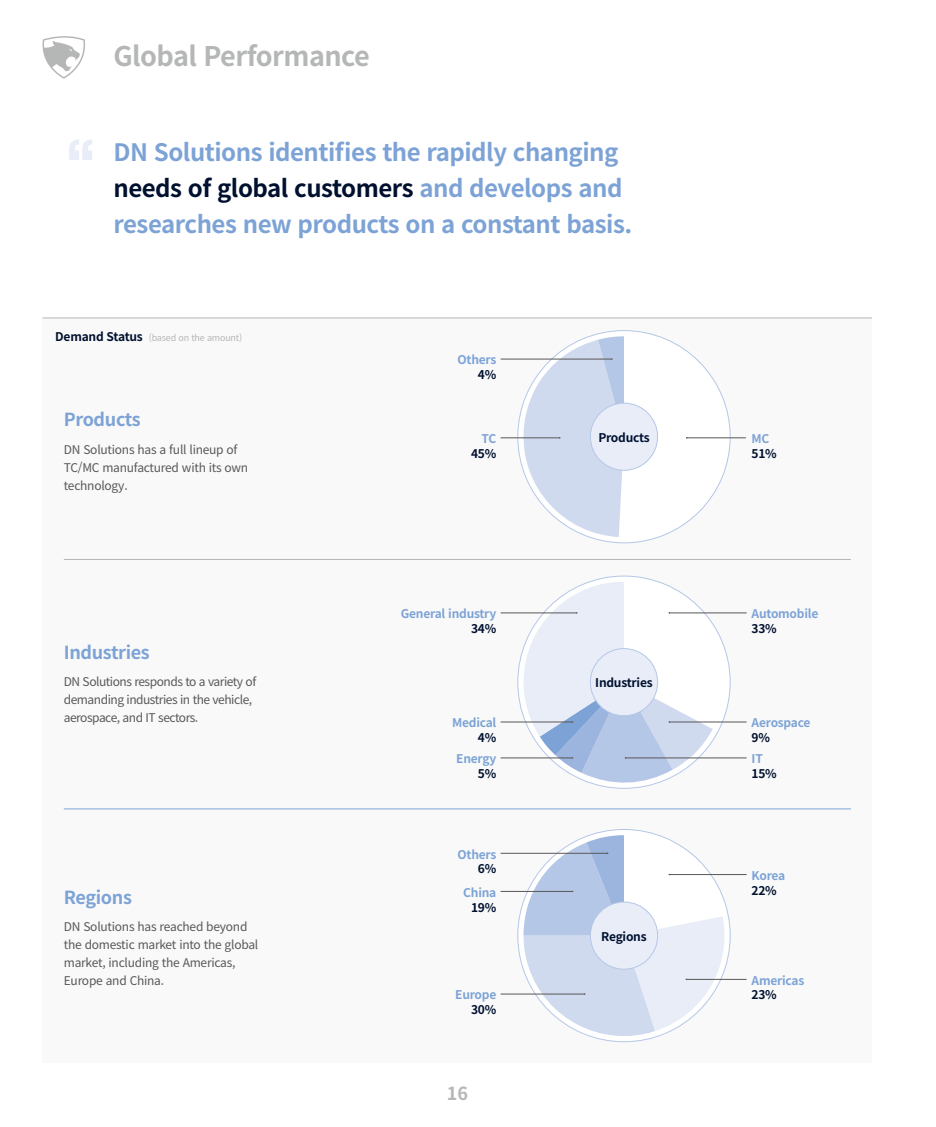
<style>
.page{position:relative;width:936px;height:1127px;background:#fff}
.page>*{position:absolute;margin:0;border:0;box-sizing:border-box;transform-origin:0 0}
.t1{font:700 27px "Noto Sans CJ Kkr";letter-spacing:-.02em;color:#b5b6b6}
.t2{font:700 24px/36px "Noto Sans CJ Kkr";letter-spacing:-.02em;color:#7da3d6}
.t3{font:700 18px "Noto Sans CJ Kkr";letter-spacing:-.02em;color:#7da3d6}
.t4{font:700 18px "Noto Sans KR";color:#b5b6b6}
.t5{font:12px/18px "Noto Sans CJ Kkr";letter-spacing:-.02em;color:#595757}
.t6{font:700 12px "Noto Sans CJ Kkr";letter-spacing:-.02em;color:#7da3d6}
.t7{font:12px/18px "Noto Sans CJ Kkr";letter-spacing:-.04em;color:#595757}
.t8{font:700 12px "Noto Sans CJ Kkr";letter-spacing:-.02em;color:#00102f}
.t9{font:9px "Noto Sans CJ Kkr";letter-spacing:-.02em;color:#b5b6b6}
.s1{color:#00102f}
.s2{font-weight:700;font-size:12px;color:#00102f}
</style>
<div class="page">
<svg style="left:43px;top:36px;width:42px;height:43px"></svg>
<svg style="left:69px;top:140px;width:23px;height:20px"></svg>
<div style="left:43px;top:318px;width:829px;height:745px;background:#f9f9f9"></div>
<hr style="left:43px;top:318px;width:829px;height:1px;background:#b5b6b6">
<hr style="left:64px;top:559px;width:786px;height:1px;background:#b5b6b6">
<hr style="left:64px;top:808px;width:786px;height:1px;background:#7da3d6">
<hr style="left:500px;top:437px;width:59px;height:1px;background:#595757">
<hr style="left:686px;top:437px;width:59px;height:1px;background:#595757">
<hr style="left:500px;top:359px;width:111px;height:1px;background:#595757">
<svg style="left:520px;top:336px;width:204px;height:201px"></svg>
<hr style="left:500px;top:613px;width:76px;height:1px;background:#595757">
<hr style="left:500px;top:722px;width:72px;height:1px;background:#595757">
<hr style="left:500px;top:891px;width:72px;height:1px;background:#595757">
<hr style="left:500px;top:994px;width:84px;height:1px;background:#595757">
<hr style="left:500px;top:853px;width:107px;height:1px;background:#595757">
<hr style="left:500px;top:758px;width:72px;height:1px;background:#595757">
<hr style="left:625px;top:758px;width:121px;height:1px;background:#595757">
<hr style="left:669px;top:722px;width:77px;height:1px;background:#595757">
<hr style="left:669px;top:874px;width:77px;height:1px;background:#595757">
<hr style="left:686px;top:979px;width:60px;height:1px;background:#595757">
<svg style="left:523px;top:835px;width:209px;height:208px"></svg>
<hr style="left:669px;top:613px;width:77px;height:1px;background:#595757">
<svg style="left:509px;top:582px;width:215px;height:205px"></svg>
<h1 class="t1" style="left:113px;top:41px;width:258px">Global Performance</h1>
<h2 class="t2" style="left:113px;top:134px;width:520px">DN Solutions identifies the rapidly changing <span class="s1">needs of global customers</span> and develops and researches new products on a constant basis.</h2>
<p class="t9" style="left:55px;top:333px;width:188px"><span class="s2">Demand Status</span> (based on the amount)</p>
<h3 class="t3" style="left:64px;top:409px;width:78px">Products</h3>
<p class="t5" style="left:64px;top:440px;width:186px">DN Solutions has a full lineup of<br>TC/MC manufactured with its own technology.</p>
<h3 class="t3" style="left:64px;top:642px;width:88px">Industries</h3>
<p class="t7" style="left:64px;top:673px;width:194px">DN Solutions responds to a variety of demanding industries in the vehicle, aerospace, and IT sectors.</p>
<h3 class="t3" style="left:64px;top:887px;width:70px">Regions</h3>
<p class="t5" style="left:64px;top:918px;width:196px">DN Solutions has reached beyond the domestic market into the global market, including the Americas,<br>Europe and China.</p>
<p class="t6" style="left:457px;top:353px;width:40px">Others</p>
<p class="t8" style="left:478px;top:368px;width:20px">4%</p>
<p class="t6" style="left:481px;top:432px;width:16px">TC</p>
<p class="t8" style="left:471px;top:447px;width:27px">45%</p>
<p class="t6" style="left:401px;top:607px;width:97px">General industry</p>
<p class="t8" style="left:471px;top:622px;width:27px">34%</p>
<p class="t6" style="left:452px;top:716px;width:46px">Medical</p>
<p class="t6" style="left:456px;top:752px;width:42px">Energy</p>
<p class="t8" style="left:478px;top:731px;width:20px">4%</p>
<p class="t8" style="left:478px;top:767px;width:20px">5%</p>
<p class="t6" style="left:457px;top:847px;width:40px">Others</p>
<p class="t6" style="left:463px;top:885px;width:35px">China</p>
<p class="t8" style="left:478px;top:862px;width:20px">6%</p>
<p class="t8" style="left:471px;top:900px;width:27px">19%</p>
<p class="t6" style="left:455px;top:988px;width:43px">Europe</p>
<p class="t8" style="left:471px;top:1003px;width:27px">30%</p>
<h3 class="t4" style="left:446px;top:1083px;width:23px">16</h3>
<p class="t8" style="left:598px;top:431px;width:53px">Products</p>
<p class="t8" style="left:595px;top:676px;width:59px">Industries</p>
<p class="t8" style="left:601px;top:930px;width:47px">Regions</p>
<p class="t6" style="left:751px;top:432px;width:19px">MC</p>
<p class="t8" style="left:751px;top:447px;width:27px">51%</p>
<p class="t6" style="left:751px;top:607px;width:68px">Automobile</p>
<p class="t8" style="left:751px;top:622px;width:27px">33%</p>
<p class="t6" style="left:751px;top:716px;width:60px">Aerospace</p>
<p class="t8" style="left:751px;top:731px;width:20px">9%</p>
<p class="t6" style="left:751px;top:752px;width:13px">IT</p>
<p class="t8" style="left:751px;top:767px;width:27px">15%</p>
<p class="t6" style="left:751px;top:869px;width:35px">Korea</p>
<p class="t8" style="left:751px;top:883px;width:27px">22%</p>
<p class="t6" style="left:751px;top:973px;width:54px">Americas</p>
<p class="t8" style="left:751px;top:988px;width:27px">23%</p>
</div>
